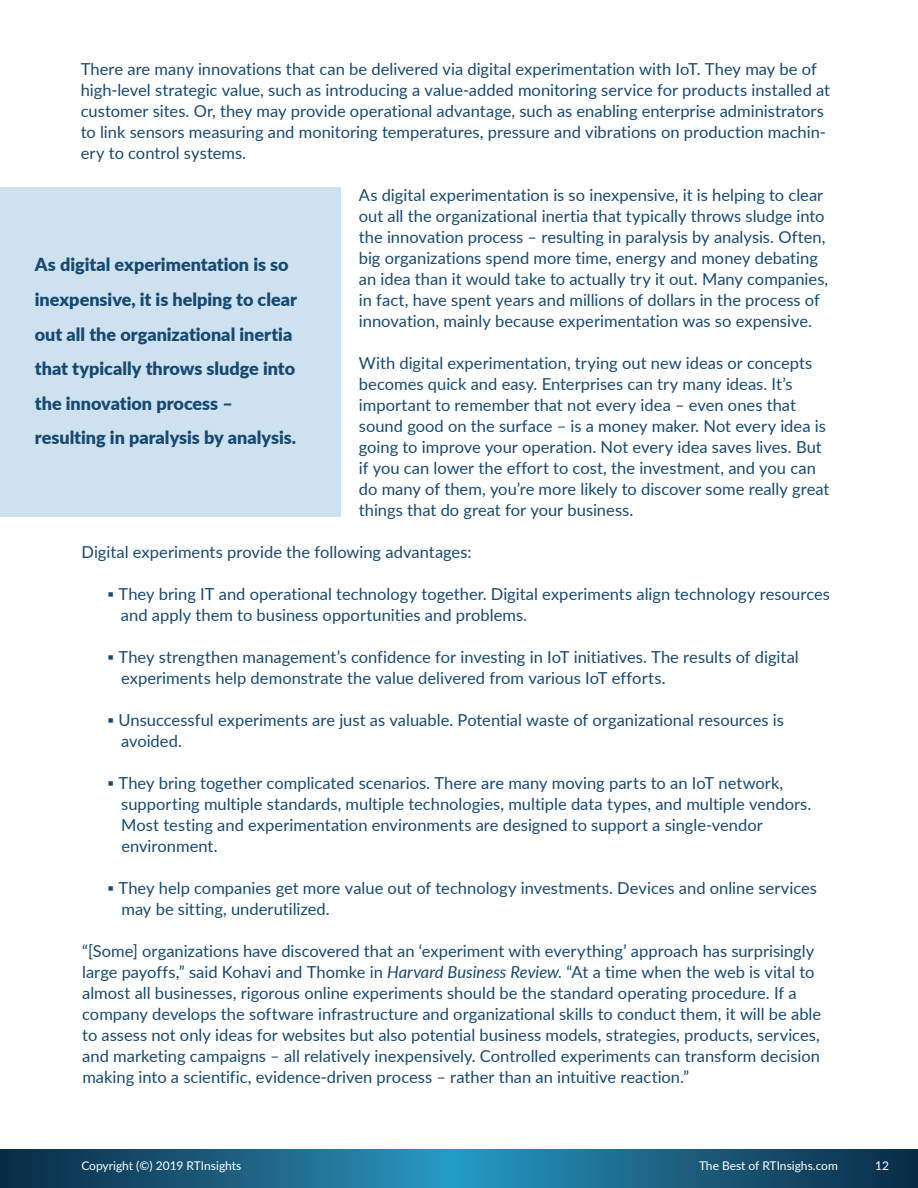
<style>
.page{position:relative;width:918px;height:1188px;background:#fff}
.page>*{position:absolute;margin:0;border:0;box-sizing:border-box;transform-origin:0 0}
.t1{font:900 18px/34.5px "Lato";color:#164971}
.t2{font:16.5px/21px "Lato";color:#164971}
.t3{font:12px "Lato";color:#fff}
.s1{font-style:italic}
</style>
<div class="page">
<img style="left:0;top:1150px;width:918px;height:38px">
<div style="left:0;top:188px;width:341px;height:329px;background:#cde1ef"></div>
<p class="t2" style="left:81px;top:60px;width:751px">There are many innovations that can be delivered via digital experimentation with IoT. They may be of high-level strategic value, such as introducing a value-added monitoring service for products installed at customer sites. Or, they may provide operational advantage, such as enabling enterprise administrators to link sensors measuring and monitoring temperatures, pressure and vibrations on production machin&shy;ery to control systems.</p>
<p class="t2" style="left:359px;top:186px;width:471px">As digital experimentation is so inexpensive, it is helping to clear out all the organizational inertia that typically throws sludge into the innovation process – resulting in paralysis by analysis. Often, big organizations spend more time, energy and money debating an idea than it would take to actually try it out. Many companies, in fact, have spent years and millions of dollars in the process of innovation, mainly because experimentation was so expensive.</p>
<p class="t2" style="left:359px;top:354px;width:472px">With digital experimentation, trying out new ideas or concepts becomes quick and easy. Enterprises can try many ideas. It’s important to remember that not every idea – even ones that sound good on the surface – is a money maker. Not every idea is going to improve your operation. Not every idea saves lives. But if you can lower the effort to cost, the investment, and you can do many of them, you’re more likely to discover some really great things that do great for your business.</p>
<p class="t2" style="left:81px;top:543px;width:392px">Digital experiments provide the following advantages:</p>
<p class="t2" style="left:121px;top:583px;width:711px;text-indent:-13px">▪ They bring IT and operational technology together. Digital experiments align technology resources and apply them to business opportunities and problems.</p>
<p class="t2" style="left:121px;top:646px;width:679px;text-indent:-13px">▪ They strengthen management’s confidence for investing in IoT initiatives. The results of digital experiments help demonstrate the value delivered from various IoT efforts.</p>
<p class="t2" style="left:121px;top:709px;width:664px;text-indent:-14px">▪ Unsuccessful experiments are just as valuable. Potential waste of organizational resources is avoided.</p>
<p class="t2" style="left:121px;top:772px;width:692px;text-indent:-14px">▪ They bring together complicated scenarios. There are many moving parts to an IoT network, supporting multiple standards, multiple technologies, multiple data types, and multiple vendors.<br>Most testing and experimentation environments are designed to support a single-vendor environment.</p>
<p class="t2" style="left:121px;top:877px;width:697px;text-indent:-14px">▪ They help companies get more value out of technology investments. Devices and online services may be sitting, underutilized.</p>
<p class="t2" style="left:82px;top:942px;width:741px">“[Some] organizations have discovered that an ‘experiment with everything’ approach has surprisingly large payoffs,” said Kohavi and Thomke in <span class="s1">Harvard Business Review.</span> “At a time when the web is vital to almost all businesses, rigorous online experiments should be the standard operating procedure. If a company develops the software infrastructure and organizational skills to conduct them, it will be able to assess not only ideas for websites but also potential business models, strategies, products, services, and marketing campaigns – all relatively inexpensively. Controlled experiments can transform decision making into a scientific, evidence-driven process – rather than an intuitive reaction.”</p>
<p class="t1" style="left:35px;top:249px;width:264px">As digital experimentation is so inexpensive, it is helping to clear out all the organizational inertia that typically throws sludge into the innovation process – resulting in paralysis by analysis.</p>
<p class="t3" style="left:81px;top:1161px;width:161px">Copyright (©) 2019 RTInsights</p>
<p class="t3" style="left:699px;top:1161px;width:140px">The Best of RTInsighs.com</p>
<p class="t3" style="left:875px;top:1161px;width:15px">12</p>
</div>
